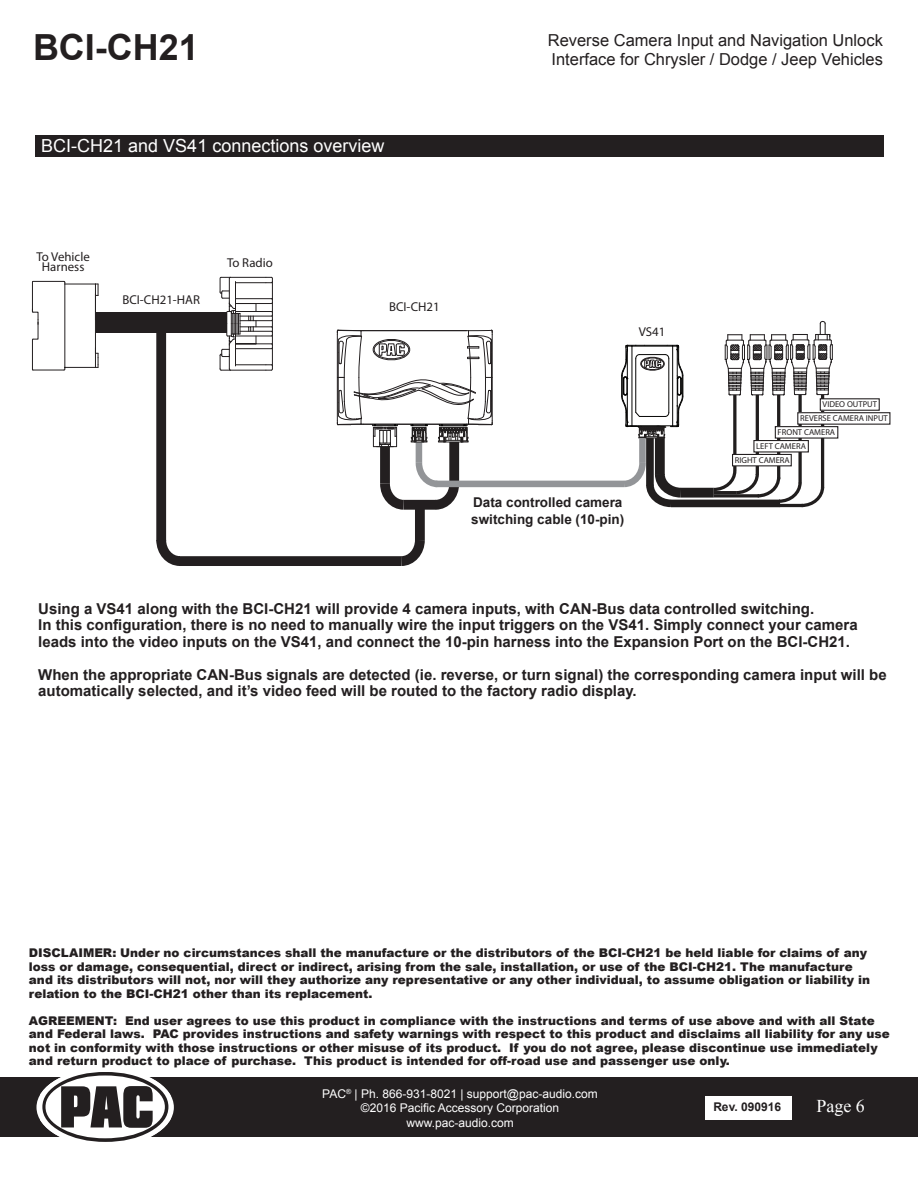
<style>
.page{position:relative;width:918px;height:1188px;background:#fff}
.page>*{position:absolute;margin:0;border:0;box-sizing:border-box;transform-origin:0 0}
.t1{font:700 36px "Arial";color:#231f20}
.t2{font:18px "Arial";color:#fff}
.t3{font:18px "Times New Roman";color:#fff}
.t4{font:16.5px/19.8px "Arial";color:#231f20}
.t5{font:700 15px/16.5px "Arial";color:#231f20}
.t6{font:700 13.5px "Arial";color:#231f20}
.t7{font:12.9px/10.6px "Myriad Pro";color:#231f20;text-align:center}
.t8{font:900 12px/13.5px "Arial";color:#231f20}
.t9{font:12px/14.4px "Arial";color:#fff;text-align:center}
.t10{font:700 12px "Arial";color:#231f20}
.t11{font:8.55px "Myriad Pro";color:#231f20}
</style>
<div class="page">
<div style="left:0;top:1078px;width:918px;height:59px;background:#231f20"></div>
<div style="left:705px;top:1096px;width:87px;height:24px;background:#fff"></div>
<svg style="left:40px;top:1072px;width:130px;height:70px"></svg>
<hr style="left:65px;top:367px;width:33px;height:1px;background:#231f20">
<hr style="left:95px;top:284px;width:1px;height:83px;background:#231f20">
<svg style="left:96px;top:352px;width:3px;height:15px"></svg>
<hr style="left:65px;top:284px;width:33px;height:1px;background:#231f20">
<svg style="left:32px;top:280px;width:34px;height:91px"></svg>
<svg style="left:96px;top:284px;width:3px;height:12px"></svg>
<svg style="left:219px;top:276px;width:54px;height:95px"></svg>
<div style="left:96px;top:312px;width:131px;height:21px;background:#231f20"></div>
<svg style="left:621px;top:344px;width:63px;height:94px"></svg>
<div style="left:380px;top:447px;width:10px;height:37px;background:#231f20"></div>
<div style="left:449px;top:442px;width:10px;height:42px;background:#231f20"></div>
<div style="left:416px;top:442px;width:6px;height:21px;background:#939598"></div>
<div style="left:639px;top:438px;width:7px;height:25px;background:#939598"></div>
<svg style="left:156px;top:530px;width:23px;height:36px"></svg>
<svg style="left:380px;top:456px;width:84px;height:54px"></svg>
<svg style="left:710px;top:468px;width:115px;height:40px"></svg>
<svg style="left:618px;top:456px;width:73px;height:52px"></svg>
<svg style="left:401px;top:540px;width:24px;height:26px"></svg>
<div style="left:404px;top:500px;width:32px;height:10px;background:#231f20"></div>
<div style="left:436px;top:481px;width:188px;height:6px;background:#939598"></div>
<div style="left:179px;top:556px;width:222px;height:10px;background:#231f20"></div>
<hr style="left:733px;top:395px;width:3px;height:76px;background:#211e1e">
<hr style="left:756px;top:395px;width:3px;height:80px;background:#211e1e">
<hr style="left:777px;top:395px;width:3px;height:84px;background:#211e1e">
<svg style="left:798px;top:396px;width:4px;height:87px"></svg>
<hr style="left:821px;top:395px;width:3px;height:93px;background:#211e1e">
<div style="left:415px;top:508px;width:10px;height:32px;background:#231f20"></div>
<div style="left:156px;top:330px;width:10px;height:211px;background:#231f20"></div>
<hr style="left:714px;top:491px;width:23px;height:3px;background:#211e1e">
<div style="left:681px;top:488px;width:33px;height:10px;background:#211e1e"></div>
<hr style="left:714px;top:494px;width:45px;height:3px;background:#211e1e">
<hr style="left:780px;top:504px;width:23px;height:3px;background:#211e1e">
<div style="left:655px;top:438px;width:10px;height:37px;background:#211e1e"></div>
<div style="left:646px;top:438px;width:8px;height:48px;background:#211e1e"></div>
<div style="left:820px;top:399px;width:59px;height:11px;background:#fff"></div>
<div style="left:820px;top:398px;width:60px;height:13px;border:1px solid #231f20"></div>
<div style="left:798px;top:413px;width:92px;height:11px;background:#fff"></div>
<div style="left:797px;top:412px;width:93px;height:13px;border:1px solid #231f20"></div>
<div style="left:775px;top:427px;width:63px;height:11px;background:#fff"></div>
<div style="left:775px;top:426px;width:63px;height:13px;border:1px solid #231f20"></div>
<div style="left:754px;top:441px;width:54px;height:11px;background:#fff"></div>
<div style="left:753px;top:440px;width:56px;height:13px;border:1px solid #231f20"></div>
<div style="left:733px;top:454px;width:58px;height:12px;background:#fff"></div>
<div style="left:732px;top:454px;width:60px;height:12px;border:1px solid #231f20"></div>
<svg style="left:337px;top:329px;width:156px;height:118px"></svg>
<div style="left:671px;top:500px;width:109px;height:7px;background:#211e1e"></div>
<svg style="left:724px;top:320px;width:109px;height:76px"></svg>
<div style="left:36px;top:135px;width:848px;height:22px;background:#231f20"></div>
<h1 class="t1" style="left:33px;top:23px;width:167px">BCI-CH21</h1>
<p class="t2" style="left:41px;top:133px;width:345px">BCI-CH21 and VS41 connections overview</p>
<h3 class="t4" style="left:548px;top:30px;width:337px">Reverse Camera Input and Navigation Unlock<br>Interface for Chrysler / Dodge / Jeep Vehicles</h3>
<p class="t7" style="left:37px;top:251px;width:55px">To Vehicle<br>Harness</p>
<p class="t7" style="left:122px;top:294px;width:79px">BCI-CH21-HAR</p>
<p class="t7" style="left:227px;top:257px;width:47px">To Radio</p>
<p class="t7" style="left:389px;top:301px;width:52px">BCI-CH21</p>
<p class="t7" style="left:639px;top:327px;width:28px">VS41</p>
<p class="t6" style="left:473px;top:494px;width:151px">Data controlled camera</p>
<p class="t6" style="left:471px;top:510px;width:155px">switching cable (10-pin)</p>
<p class="t11" style="left:823px;top:399px;width:56px">VIDEO OUTPUT</p>
<p class="t11" style="left:800px;top:413px;width:89px">REVERSE CAMERA INPUT</p>
<p class="t11" style="left:778px;top:427px;width:59px">FRONT CAMERA</p>
<p class="t11" style="left:756px;top:441px;width:51px">LEFT CAMERA</p>
<p class="t11" style="left:735px;top:455px;width:57px">RIGHT CAMERA</p>
<p class="t5" style="left:38px;top:601px;width:778px">Using a VS41 along with the BCI-CH21 will provide 4 camera inputs, with CAN-Bus data controlled switching.</p>
<p class="t5" style="left:38px;top:617px;width:821px">In this configuration, there is no need to manually wire the input triggers on the VS41. Simply connect your camera leads into the video inputs on the VS41, and connect the 10-pin harness into the Expansion Port on the BCI-CH21.</p>
<p class="t5" style="left:38px;top:667px;width:850px">When the appropriate CAN-Bus signals are detected (ie. reverse, or turn signal) the corresponding camera input will be automatically selected, and it’s video feed will be routed to the factory radio display.</p>
<p class="t8" style="left:29px;top:946px;width:843px">DISCLAIMER: Under no circumstances shall the manufacture or the distributors of the BCI-CH21 be held liable for claims of any loss or damage, consequential, direct or indirect, arising from the sale, installation, or use of the BCI-CH21. The manufacture and its distributors will not, nor will they authorize any representative or any other individual, to assume obligation or liability in relation to the BCI-CH21 other than its replacement.</p>
<p class="t8" style="left:29px;top:1014px;width:862px">AGREEMENT: End user agrees to use this product in compliance with the instructions and terms of use above and with all State and Federal laws. PAC provides instructions and safety warnings with respect to this product and disclaims all liability for any use not in conformity with those instructions or other misuse of its product. If you do not agree, please discontinue use immediately and return product to place of purchase. This product is intended for off-road use and passenger use only.</p>
<p class="t9" style="left:322px;top:1087px;width:277px">PAC<sup>®</sup> | Ph. 866-931-8021 | support@pac-audio.com ©2016 Pacific Accessory Corporation www.pac-audio.com</p>
<p class="t10" style="left:713px;top:1099px;width:69px">Rev. 090916</p>
<h2 class="t3" style="left:816px;top:1094px;width:50px">Page 6</h2>
</div>
